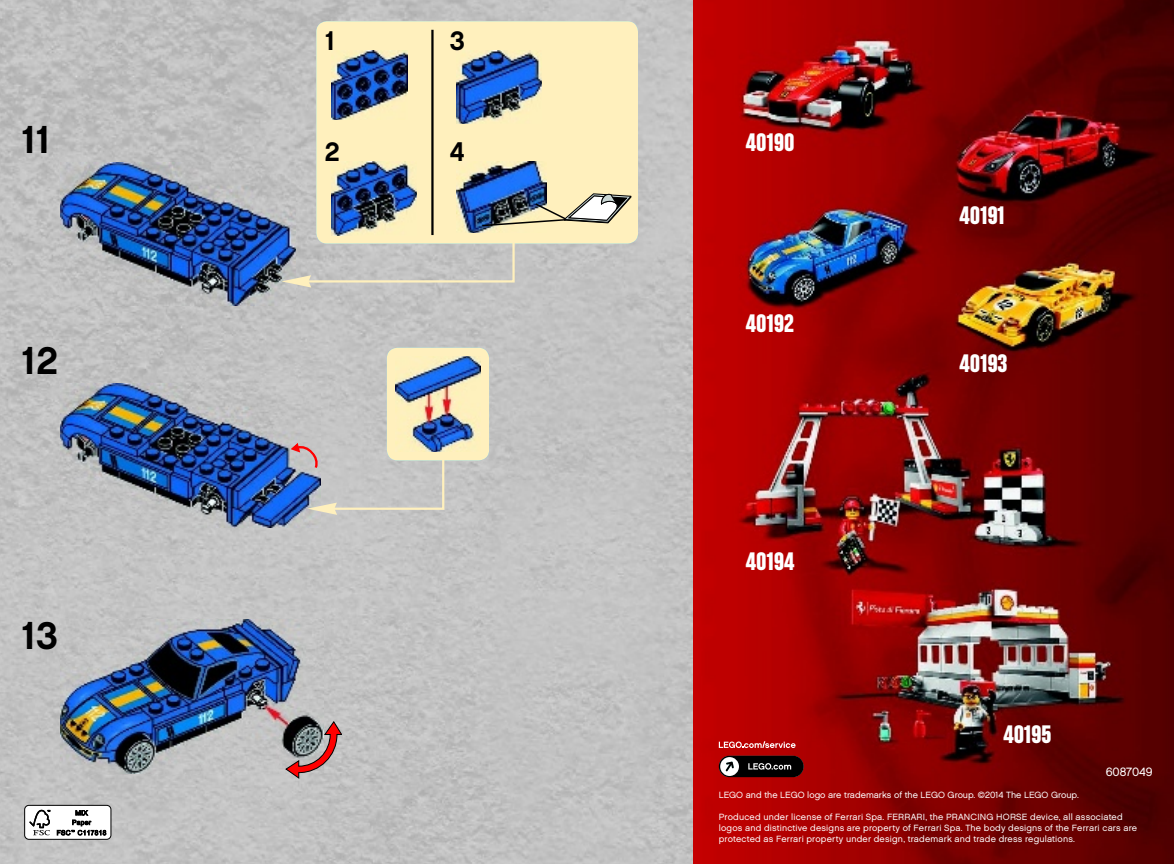
<style>
.page{position:relative;width:1174px;height:864px;background:#fff}
.page>*{position:absolute;margin:0;border:0;box-sizing:border-box;transform-origin:0 0}
.t1{font:700 39px "LEGO Chalet 60";color:#000}
.t2{font:700 27px "LEGO Chalet Comprime 80";color:#fff}
.t3{font:700 27px "LEGO Chalet 60";color:#000}
.t4{font:12px "Chalet London Nineteen Sixty";color:#fff}
.t5{font:9px/10.8px "Chalet London Nineteen Sixty";letter-spacing:.015em;color:#fff}
.s1{font-family:"LEGO Chalet 60"}
</style>
<div class="page">
<img style="left:0;top:0;width:693px;height:863px">
<img style="left:60px;top:162px;width:236px;height:143px">
<img style="left:60px;top:383px;width:260px;height:144px">
<div style="left:387px;top:347px;width:102px;height:113px;background:#fff0bd;border-radius:11px"></div>
<img style="left:395px;top:356px;width:85px;height:93px">
<img style="left:60px;top:619px;width:263px;height:154px">
<div style="left:316px;top:21px;width:322px;height:222px;background:#fff0bd;border-radius:11px"></div>
<img style="left:332px;top:50px;width:75px;height:70px">
<img style="left:332px;top:162px;width:85px;height:73px">
<img style="left:457px;top:50px;width:85px;height:74px">
<img style="left:457px;top:162px;width:89px;height:71px">
<hr style="left:431px;top:30px;width:2px;height:205px;background:#000">
<svg style="left:281px;top:235px;width:235px;height:52px;background:#c9c7c0"></svg>
<svg style="left:286px;top:721px;width:56px;height:57px;background:#947070"></svg>
<img style="left:481px;top:193px;width:151px;height:34px">
<svg style="left:290px;top:442px;width:155px;height:72px;background:#bcbcc0"></svg>
<div style="left:25px;top:805px;width:86px;height:34px;background:#fff;border-radius:4px"></div>
<div style="left:24px;top:804px;width:87px;height:35px;border:1px solid #000;border-radius:4px"></div>
<svg style="left:29px;top:809px;width:21px;height:25px"></svg>
<svg style="left:57px;top:810px;width:49px;height:25px"></svg>
<img style="left:693px;top:0;width:481px;height:863px">
<div style="left:719px;top:755px;width:84px;height:21px;background:#000;border-radius:11px"></div>
<svg style="left:720px;top:756px;width:19px;height:19px"></svg>
<svg style="left:748px;top:763px;width:43px;height:6px"></svg>
<svg style="left:725px;top:761px;width:9px;height:10px"></svg>
<svg style="left:719px;top:741px;width:76px;height:6px"></svg>
<h1 class="t1" style="left:21px;top:114px;width:32px">11</h1>
<h1 class="t1" style="left:21px;top:335px;width:39px">12</h1>
<h1 class="t1" style="left:21px;top:610px;width:38px">13</h1>
<h2 class="t3" style="left:325px;top:24px;width:13px">1</h2>
<h2 class="t3" style="left:325px;top:135px;width:17px">2</h2>
<h2 class="t3" style="left:450px;top:24px;width:17px">3</h2>
<h2 class="t3" style="left:450px;top:135px;width:16px">4</h2>
<h2 class="t2" style="left:746px;top:127px;width:50px">40190</h2>
<h2 class="t2" style="left:746px;top:307px;width:49px">40192</h2>
<h2 class="t2" style="left:746px;top:545px;width:50px">40194</h2>
<h2 class="t2" style="left:959px;top:199px;width:47px">40191</h2>
<h2 class="t2" style="left:959px;top:347px;width:49px">40193</h2>
<h2 class="t2" style="left:1003px;top:718px;width:49px">40195</h2>
<h3 class="t4" style="left:1105px;top:764px;width:48px">6087049</h3>
<p class="t5" style="left:719px;top:789px;width:361px">LEGO and the LEGO logo are trademarks of the LEGO Group. ©2014 The LEGO Group.</p>
<p class="t5" style="left:719px;top:811px;width:420px">Produced under license of Ferrari Spa. FERRARI, the PRANCING HORSE device, all associated logos and distinctive designs are property of Ferrari Spa. The body designs of the Ferrari cars are protected as Ferrari property under design, trademark and trade dress regulations<span class="s1">.</span></p>
</div>
